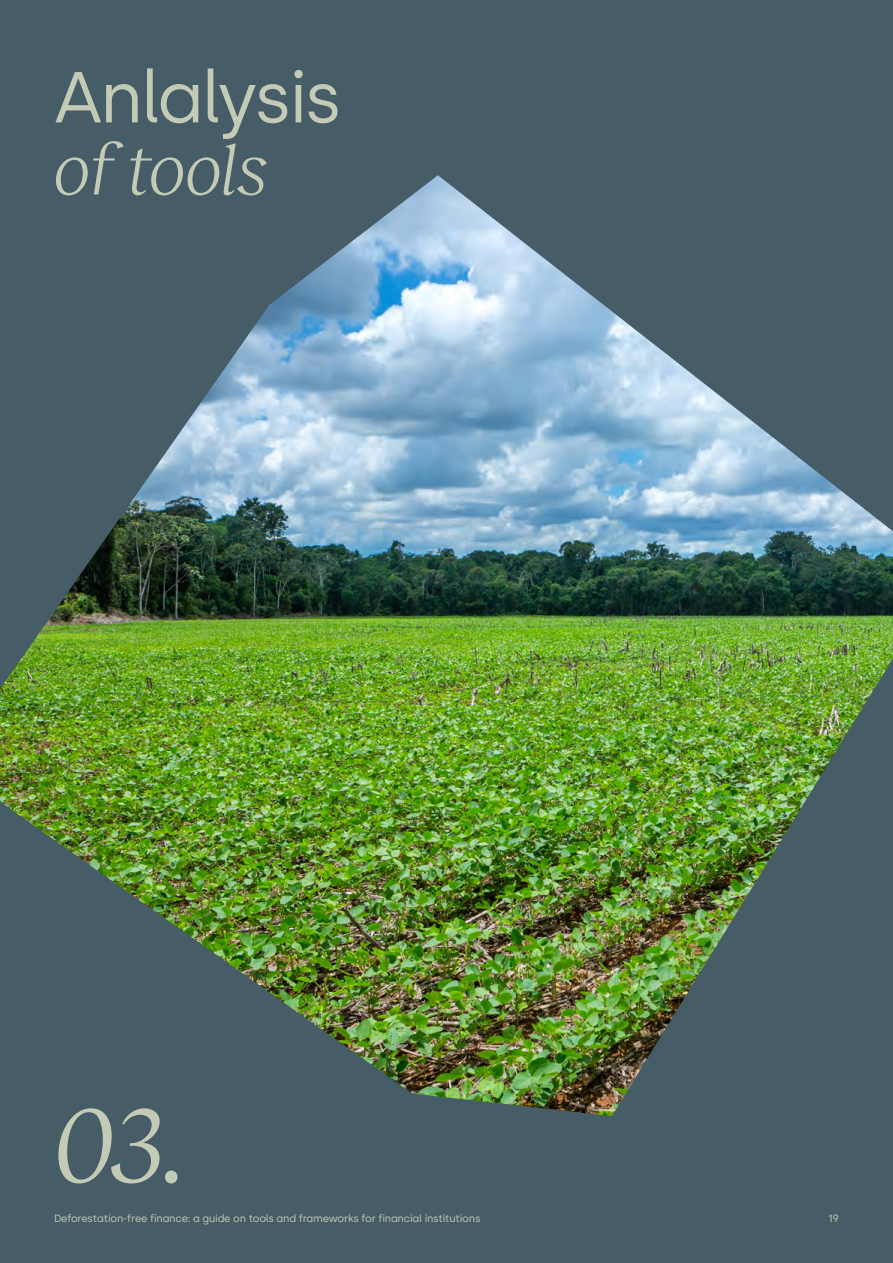
<style>
.page{position:relative;width:893px;height:1263px;background:#465c66}
.page>*{position:absolute;margin:0;border:0;box-sizing:border-box;transform-origin:0 0}
.t1{font:italic 300 108px "Reckless";color:#c3cbb6}
.t2{font:72px "Silka";letter-spacing:-.04em;color:#c3cbb6}
.t3{font:italic 300 72px "Reckless";letter-spacing:-.005em;color:#c3cbb6}
.t4{font:10.5px "Silka";letter-spacing:-.02em;color:#c3cbb6}
</style>
<div class="page">
<img style="left:0;top:175px;width:893px;height:941px">
<h2 class="t2" style="left:54px;top:55px;width:290px">Anlalysis</h2>
<h2 class="t3" style="left:54px;top:118px;width:215px">of tools</h2>
<h1 class="t1" style="left:54px;top:1067px;width:133px">03.</h1>
<p class="t4" style="left:54px;top:1212px;width:428px">Deforestation-free finance: a guide on tools and frameworks for financial institutions</p>
<p class="t4" style="left:828px;top:1212px;width:12px">19</p>
</div>
